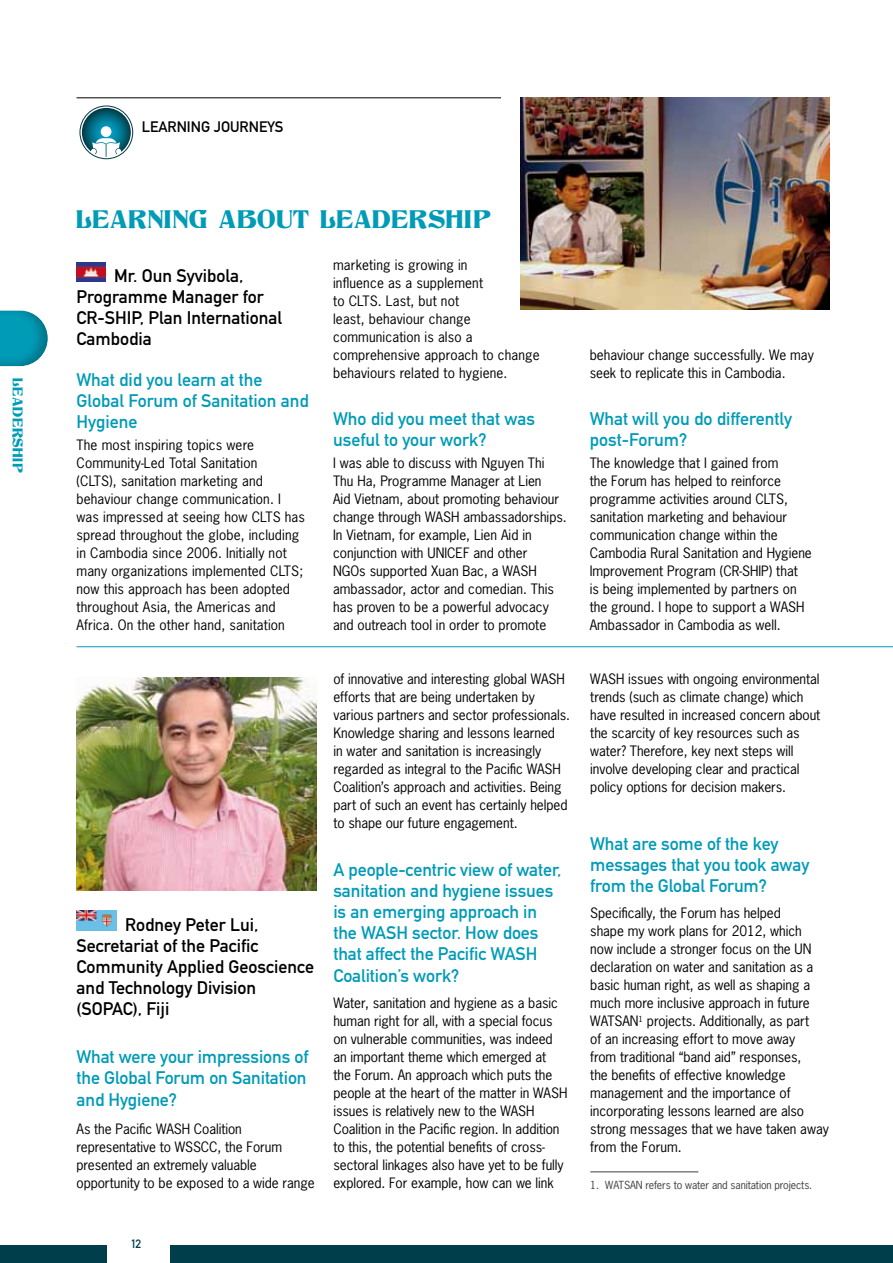
<style>
.page{position:relative;width:893px;height:1263px;background:#fff}
.page>*{position:absolute;margin:0;border:0;box-sizing:border-box;transform-origin:0 0}
.t1{font:27px "Titania";color:#009bb7}
.t2{font:18px/21px "DIN Mittelschrift Std";letter-spacing:-.005em;color:#009bb7}
.t3{font:18px/21px "DIN Mittelschrift Std";color:#000}
.t4{font:15px "DIN Mittelschrift Std";color:#000}
.t5{font:15px "Titania";color:#009bb7}
.t6{font:13.5px/18px "News Gothic Std";letter-spacing:-.005em;color:#000}
.t7{font:12px "DIN Mittelschrift Std";color:#003e4b}
.t8{font:10.5px "News Gothic Std";letter-spacing:-.01em;color:#3e3d40}
</style>
<div class="page">
<div style="left:0;top:1246px;width:106px;height:17px;background:#003e4b"></div>
<div style="left:170px;top:1246px;width:723px;height:17px;background:#003e4b"></div>
<div style="left:0;top:308px;width:49px;height:58px;background:#000;opacity:.25"></div>
<svg style="left:82px;top:108px;width:49px;height:49px"></svg>
<svg style="left:91px;top:126px;width:30px;height:33px"></svg>
<div style="left:80px;top:106px;width:53px;height:53px;border:1px solid #023944;border-radius:50%"></div>
<hr style="left:77px;top:97px;width:424px;height:1px;background:#000">
<img style="left:77px;top:262px;width:29px;height:20px">
<img style="left:520px;top:97px;width:309px;height:212px">
<img style="left:77px;top:910px;width:40px;height:20px">
<hr style="left:590px;top:1171px;width:108px;height:1px;background:#3e3d40">
<img style="left:77px;top:677px;width:239px;height:213px">
<hr style="left:77px;top:646px;width:816px;height:1px;background:#009bb7">
<p class="t5" style="left:26px;top:378px;width:96px;rotate:90deg">LEADERSHIP</p>
<p class="t4" style="left:142px;top:118px;width:18px">Learning</p>
<p class="t4" style="left:214px;top:118px;width:18px">Journe</p>
<p class="t4" style="left:267px;top:118px;width:16px">ys</p>
<h1 class="t1" style="left:77px;top:203px;width:416px">LEARNING ABOUT LEADERSHI P</h1>
<h2 class="t3" style="left:77px;top:265px;width:207px;text-indent:38px">Mr. Oun Syvibola,<br>Programme Manager for<br>CR-SHIP, Plan International<br>Cambodia</h2>
<h2 class="t2" style="left:77px;top:369px;width:234px">What did you learn at the<br>Global Forum of Sanitation and<br>Hygiene</h2>
<p class="t6" style="left:77px;top:436px;width:230px">The most inspiring topics were Community-Led Total Sanitation<br>(CLTS), sanitation marketing and behaviour change communication. I was impressed at seeing how CLTS has spread throughout the globe, including in Cambodia since 2006. Initially not many organizations implemented CLTS; now this approach has been adopted throughout Asia, the Americas and Africa. On the other hand, sanitation</p>
<h2 class="t3" style="left:77px;top:914px;width:239px;text-indent:49px">Rodney Peter Lui,<br>Secretariat of the Pacific<br>Community Applied Geoscience and Technology Division (SOPAC), Fiji</h2>
<h2 class="t2" style="left:77px;top:1046px;width:233px;text-align:justify">What were your impressions of the Global Forum on Sanitation and Hygiene?</h2>
<p class="t6" style="left:77px;top:1120px;width:240px">As the Pacific WASH Coalition representative to WSSCC, the Forum presented an extremely valuable opportunity to be exposed to a wide range</p>
<p class="t6" style="left:333px;top:256px;width:208px">marketing is growing in<br>influence as a supplement<br>to CLTS. Last, but not<br>least, behaviour change communication is also a comprehensive approach to change behaviours related to hygiene.</p>
<h2 class="t2" style="left:333px;top:408px;width:204px">Who did you meet that was useful to your work?</h2>
<p class="t6" style="left:333px;top:454px;width:233px">I was able to discuss with Nguyen Thi Thu Ha, Programme Manager at Lien<br>Aid Vietnam, about promoting behaviour change through WASH ambassadorships.<br>In Vietnam, for example, Lien Aid in conjunction with UNICEF and other<br>NGOs supported Xuan Bac, a WASH ambassador, actor and comedian. This has proven to be a powerful advocacy and outreach tool in order to promote</p>
<p class="t6" style="left:333px;top:670px;width:236px">of innovative and interesting global WASH efforts that are being undertaken by various partners and sector professionals.<br>Knowledge sharing and lessons learned in water and sanitation is increasingly regarded as integral to the Pacific WASH Coalition’s approach and activities. Being part of such an event has certainly helped to shape our future engagement.</p>
<h2 class="t2" style="left:333px;top:859px;width:230px">A people-centric view of water, sanitation and hygiene issues is an emerging approach in the WASH sector. How does that affect the Pacific WASH<br>Coalition’s work?</h2>
<p class="t6" style="left:333px;top:994px;width:235px">Water, sanitation and hygiene as a basic human right for all, with a special focus on vulnerable communities, was indeed an important theme which emerged at<br>the Forum. An approach which puts the people at the heart of the matter in WASH issues is relatively new to the WASH Coalition in the Pacific region. In addition to this, the potential benefits of cross&shy;sectoral linkages also have yet to be fully explored. For example, how can we link</p>
<p class="t7" style="left:131px;top:1236px;width:12px">12</p>
<p class="t6" style="left:590px;top:346px;width:226px">behaviour change successfully. We may seek to replicate this in Cambodia.</p>
<h2 class="t2" style="left:590px;top:408px;width:204px">What will you do differently post-Forum?</h2>
<p class="t6" style="left:590px;top:454px;width:224px">The knowledge that I gained from<br>the Forum has helped to reinforce programme activities around CLTS, sanitation marketing and behaviour communication change within the Cambodia Rural Sanitation and Hygiene Improvement Program (CR-SHIP) that<br>is being implemented by partners on the ground. I hope to support a WASH Ambassador in Cambodia as well.</p>
<p class="t6" style="left:590px;top:670px;width:232px">WASH issues with ongoing environmental trends (such as climate change) which have resulted in increased concern about the scarcity of key resources such as water? Therefore, key next steps will involve developing clear and practical policy options for decision makers.</p>
<h2 class="t2" style="left:590px;top:834px;width:220px">What are some of the key messages that you took away from the Global Forum?</h2>
<p class="t6" style="left:590px;top:904px;width:240px">Specifically, the Forum has helped<br>shape my work plans for 2012, which<br>now include a stronger focus on the UN declaration on water and sanitation as a basic human right, as well as shaping a much more inclusive approach in future WATSAN<sup>1</sup> projects. Additionally, as part<br>of an increasing effort to move away<br>from traditional “band aid” responses,<br>the benefits of effective knowledge management and the importance of incorporating lessons learned are also strong messages that we have taken away from the Forum.</p>
<p class="t8" style="left:590px;top:1178px;width:221px">1. WATSAN refers to water and sanitation projects.</p>
</div>
